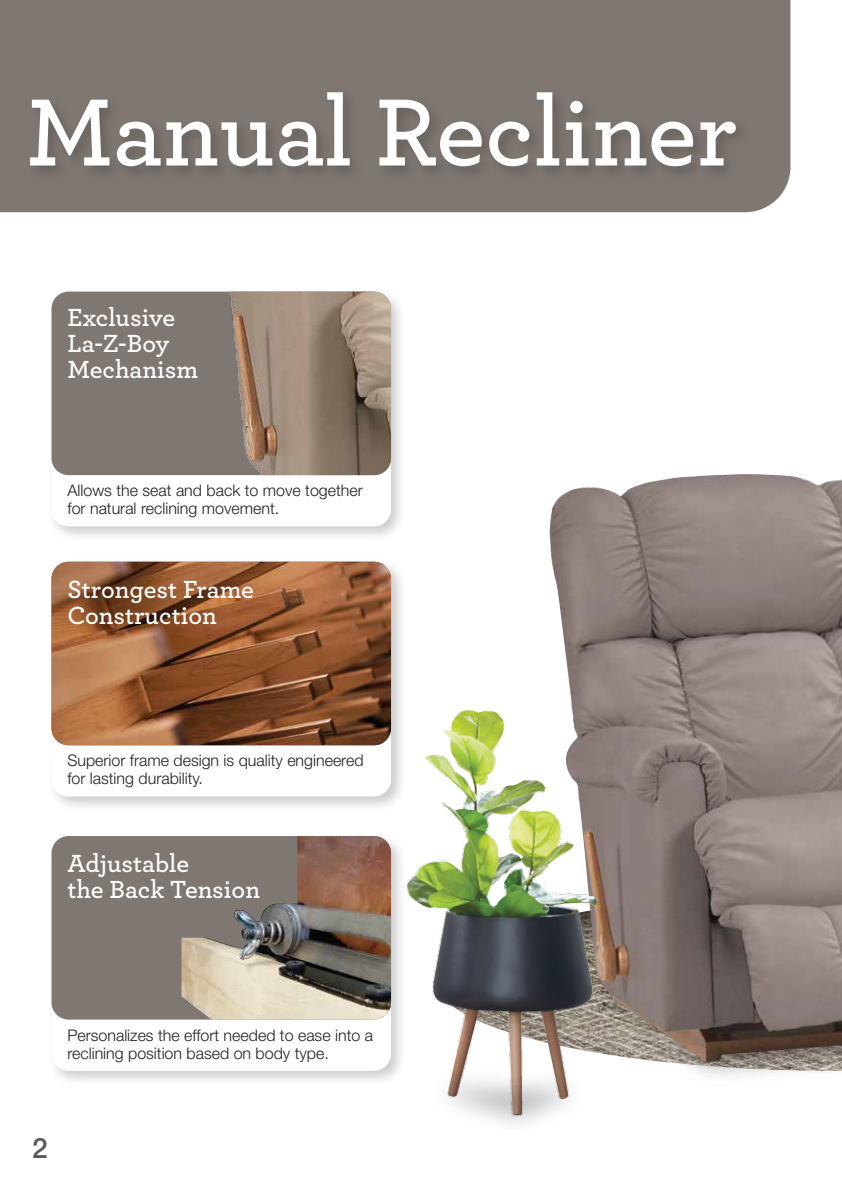
<style>
.page{position:relative;width:842px;height:1191px;background:#fff}
.page>*{position:absolute;margin:0;border:0;box-sizing:border-box;transform-origin:0 0}
.t1{font:600 100px "Archer";color:#fff}
.t2{font:500 28px "Helvetica Neue LT Std";color:#58595b}
.t3{font:600 26px/26px "Archer";color:#fff}
.t4{font:300 16px/18px "Helvetica Neue LT Std";color:#231f20}
</style>
<div class="page">
<div style="left:0;top:0;width:790px;height:212px;background:#7e7772"></div>
<div style="left:18px;top:75px;width:26px;height:138px;background:#7e7772"></div>
<img style="left:664px;top:1062px;width:178px;height:15px">
<img style="left:551px;top:474px;width:291px;height:588px">
<img style="left:504px;top:685px;width:125px;height:333px">
<img style="left:503px;top:1018px;width:137px;height:107px">
<img style="left:44px;top:0;width:717px;height:559px">
<img style="left:44px;top:266px;width:460px;height:856px">
<div style="left:52px;top:836px;width:339px;height:234px;background:#fff;border-radius:17px"></div>
<div style="left:52px;top:836px;width:339px;height:183px;background:#7e7772;border-radius:17px"></div>
<img style="left:182px;top:836px;width:209px;height:183px">
<h1 class="t1" style="left:27px;top:57px;width:712px">Manual Recliner</h1>
<h3 class="t3" style="left:69px;top:303px;width:132px">Exclusive<br>La-Z-Boy<br>Mechanism</h3>
<p class="t4" style="left:69px;top:481px;width:297px">Allows the seat and back to move together for natural reclining movement.</p>
<p class="t4" style="left:81px;top:481px;width:4px">l</p>
<h3 class="t3" style="left:69px;top:575px;width:188px">Strongest Frame<br>Construction</h3>
<p class="t4" style="left:68px;top:751px;width:298px">Superior frame design is quality engineered for lasting durability.</p>
<h3 class="t3" style="left:69px;top:848px;width:194px">Adjustable<br>the Back Tension</h3>
<p class="t4" style="left:68px;top:1025px;width:307px">Personalizes the effort needed to ease into a reclining position based on body type.</p>
<h2 class="t2" style="left:32px;top:1130px;width:17px">2</h2>
<h2 class="t2" style="left:33px;top:1130px;width:17px">4</h2>
</div>
